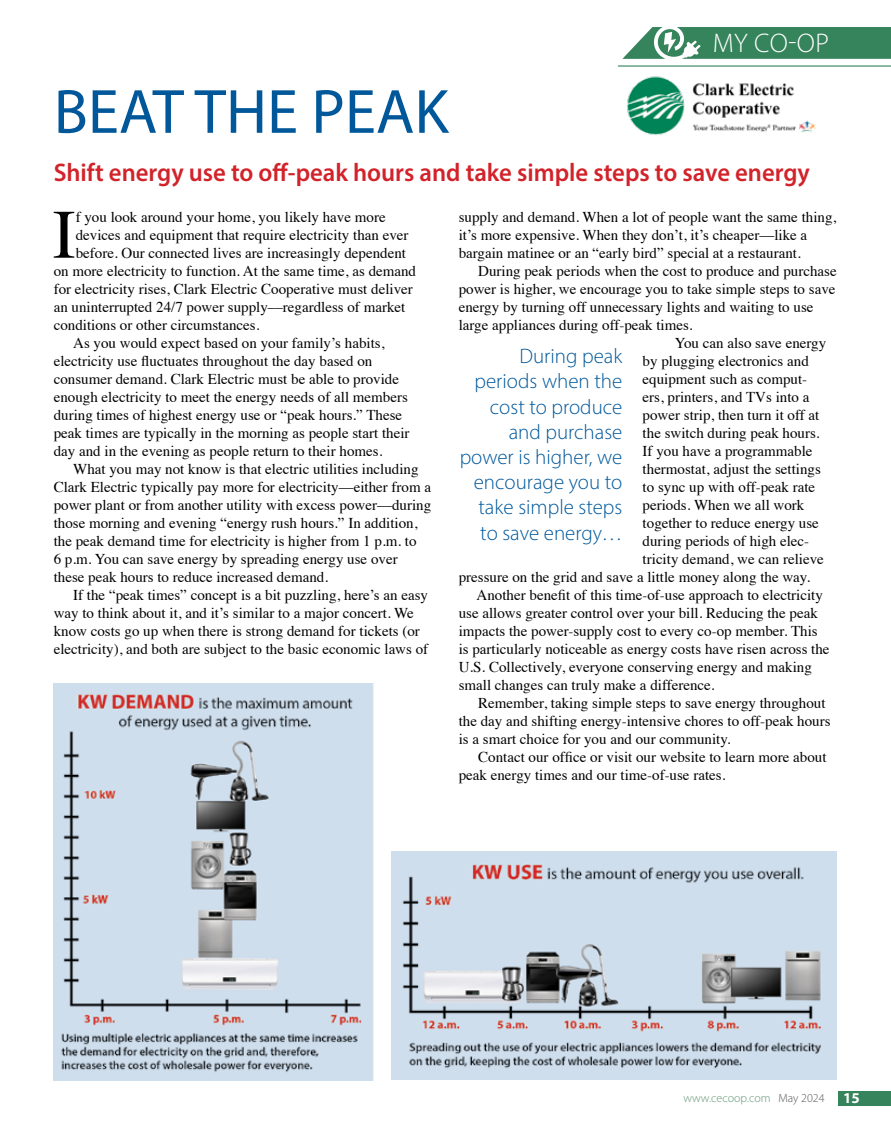
<style>
.page{position:relative;width:891px;height:1134px;background:#fff}
.page>*{position:absolute;margin:0;border:0;box-sizing:border-box;transform-origin:0 0}
.t1{font:69.45px "Times";color:#000}
.t2{font:63px "Myriad Pro";color:#00589b}
.t3{font:300 27px "Myriad Pro";color:#fff}
.t4{font:600 25.5px "Myriad Pro";color:#d2232a}
.t5{font:300 21px/25.2px "Myriad Pro";color:#00589b;text-align:right}
.t6{font:15px/18px "Times";color:#000}
.t7{font:300 12px "Myriad Pro";color:#609575}
.s1{color:#58595b}
.s2{font-weight:700;font-size:15px;color:#fff}
</style>
<div class="page">
<div style="left:838px;top:1091px;width:53px;height:14px;background:#35845c"></div>
<hr style="left:618px;top:65px;width:273px;height:2px;background:#35845c">
<svg style="left:622px;top:27px;width:269px;height:32px;background:#4f9471"></svg>
<img style="left:627px;top:76px;width:189px;height:59px">
<img style="left:392px;top:851px;width:445px;height:228px">
<img style="left:54px;top:684px;width:319px;height:396px">
<h2 class="t2" style="left:54px;top:73px;width:396px">BEAT THE PEAK</h2>
<h3 class="t3" style="left:713px;top:27px;width:118px">MY CO-OP</h3>
<h3 class="t4" style="left:54px;top:157px;width:758px">Shift energy use to off-peak hours and take simple steps to save energy</h3>
<h1 class="t1" style="left:53px;top:169px;width:25px">I</h1>
<p class="t6" style="left:76px;top:206px;width:311px">f you look around your home, you likely have more</p>
<p class="t6" style="left:76px;top:224px;width:334px">devices and equipment that require electricity than ever</p>
<p class="t6" style="left:76px;top:242px;width:332px">before. Our connected lives are increasingly dependent</p>
<p class="t6" style="left:54px;top:260px;width:364px">on more electricity to function. At the same time, as demand</p>
<p class="t6" style="left:54px;top:278px;width:361px">for electricity rises, Clark Electric Cooperative must deliver</p>
<p class="t6" style="left:54px;top:296px;width:353px">an uninterrupted 24/7 power supply––regardless of market</p>
<p class="t6" style="left:54px;top:314px;width:207px">conditions or other circumstances.</p>
<p class="t6" style="left:73px;top:332px;width:313px">As you would expect based on your family’s habits,</p>
<p class="t6" style="left:54px;top:350px;width:320px">electricity use fluctuates throughout the day based on</p>
<p class="t6" style="left:54px;top:368px;width:347px">consumer demand. Clark Electric must be able to provide</p>
<p class="t6" style="left:54px;top:386px;width:356px">enough electricity to meet the energy needs of all members</p>
<p class="t6" style="left:54px;top:404px;width:350px">during times of highest energy use or “peak hours.” These</p>
<p class="t6" style="left:54px;top:422px;width:357px">peak times are typically in the morning as people start their</p>
<p class="t6" style="left:54px;top:440px;width:330px">day and in the evening as people return to their homes.</p>
<p class="t6" style="left:73px;top:458px;width:347px">What you may not know is that electric utilities including</p>
<p class="t6" style="left:54px;top:476px;width:379px">Clark Electric typically pay more for electricity––either from a</p>
<p class="t6" style="left:54px;top:494px;width:379px">power plant or from another utility with excess power––during</p>
<p class="t6" style="left:54px;top:512px;width:365px">those morning and evening “energy rush hours.” In addition,</p>
<p class="t6" style="left:54px;top:530px;width:364px">the peak demand time for electricity is higher from 1 p.m. to</p>
<p class="t6" style="left:54px;top:548px;width:345px">6 p.m. You can save energy by spreading energy use over</p>
<p class="t6" style="left:54px;top:566px;width:276px">these peak hours to reduce increased demand.</p>
<p class="t6" style="left:73px;top:584px;width:356px">If the “peak times” concept is a bit puzzling, here’s an easy</p>
<p class="t6" style="left:54px;top:602px;width:362px">way to think about it, and it’s similar to a major concert. We</p>
<p class="t6" style="left:54px;top:620px;width:368px">know costs go up when there is strong demand for tickets (or</p>
<p class="t6" style="left:54px;top:638px;width:376px">electricity), and both are subject to the basic economic laws of</p>
<p class="t6" style="left:459px;top:206px;width:379px">supply and demand. When a lot of people want the same thing, it’s more expensive. When they don’t, it’s cheaper––like a bargain matinee or an “early bird” special at a restaurant.</p>
<p class="t6" style="left:478px;top:260px;width:360px">During peak periods when the cost to produce and purchase</p>
<p class="t6" style="left:459px;top:278px;width:378px">power is higher, we encourage you to take simple steps to save</p>
<p class="t6" style="left:459px;top:296px;width:356px">energy by turning off unnecessary lights and waiting to use</p>
<p class="t6" style="left:459px;top:314px;width:235px">large appliances during off-peak times.</p>
<p class="t6" style="left:675px;top:332px;width:153px">You can also save energy</p>
<p class="t6" style="left:643px;top:350px;width:168px">by plugging electronics and</p>
<p class="t6" style="left:643px;top:368px;width:166px">equipment such as comput-</p>
<p class="t6" style="left:643px;top:386px;width:168px">ers, printers, and TVs into a</p>
<p class="t6" style="left:643px;top:404px;width:178px">power strip, then turn it off at</p>
<p class="t6" style="left:643px;top:422px;width:179px">the switch during peak hours.</p>
<p class="t6" style="left:643px;top:440px;width:171px">If you have a programmable</p>
<p class="t6" style="left:643px;top:458px;width:180px">thermostat, adjust the settings</p>
<p class="t6" style="left:643px;top:476px;width:174px">to sync up with off-peak rate</p>
<p class="t6" style="left:643px;top:494px;width:163px">periods. When we all work</p>
<p class="t6" style="left:643px;top:512px;width:178px">together to reduce energy use</p>
<p class="t6" style="left:643px;top:530px;width:168px">during periods of high elec-</p>
<p class="t6" style="left:643px;top:548px;width:183px">tricity demand, we can relieve</p>
<p class="t6" style="left:459px;top:566px;width:353px">pressure on the grid and save a little money along the way.</p>
<p class="t6" style="left:477px;top:584px;width:348px">Another benefit of this time-of-use approach to electricity</p>
<p class="t6" style="left:459px;top:602px;width:361px">use allows greater control over your bill. Reducing the peak</p>
<p class="t6" style="left:459px;top:620px;width:360px">impacts the power-supply cost to every co-op member. This</p>
<p class="t6" style="left:459px;top:638px;width:372px">is particularly noticeable as energy costs have risen across the</p>
<p class="t6" style="left:459px;top:656px;width:355px">U.S. Collectively, everyone conserving energy and making</p>
<p class="t6" style="left:459px;top:674px;width:257px">small changes can truly make a difference.</p>
<p class="t6" style="left:478px;top:692px;width:349px">Remember, taking simple steps to save energy throughout</p>
<p class="t6" style="left:459px;top:710px;width:373px">the day and shifting energy-intensive chores to off-peak hours</p>
<p class="t6" style="left:459px;top:728px;width:273px">is a smart choice for you and our community.</p>
<p class="t6" style="left:478px;top:746px;width:350px">Contact our office or visit our website to learn more about</p>
<p class="t6" style="left:459px;top:764px;width:268px">peak energy times and our time-of-use rates.</p>
<h3 class="t5" style="left:460px;top:343px;width:164px">During peak periods when the cost to produce and purchase power is higher, we encourage you to take simple steps to save energy…</h3>
<p class="t7" style="left:683px;top:1091px;width:178px">www.cecoop.com <span class="s1">May 2024</span> <span class="s2">15</span></p>
</div>
